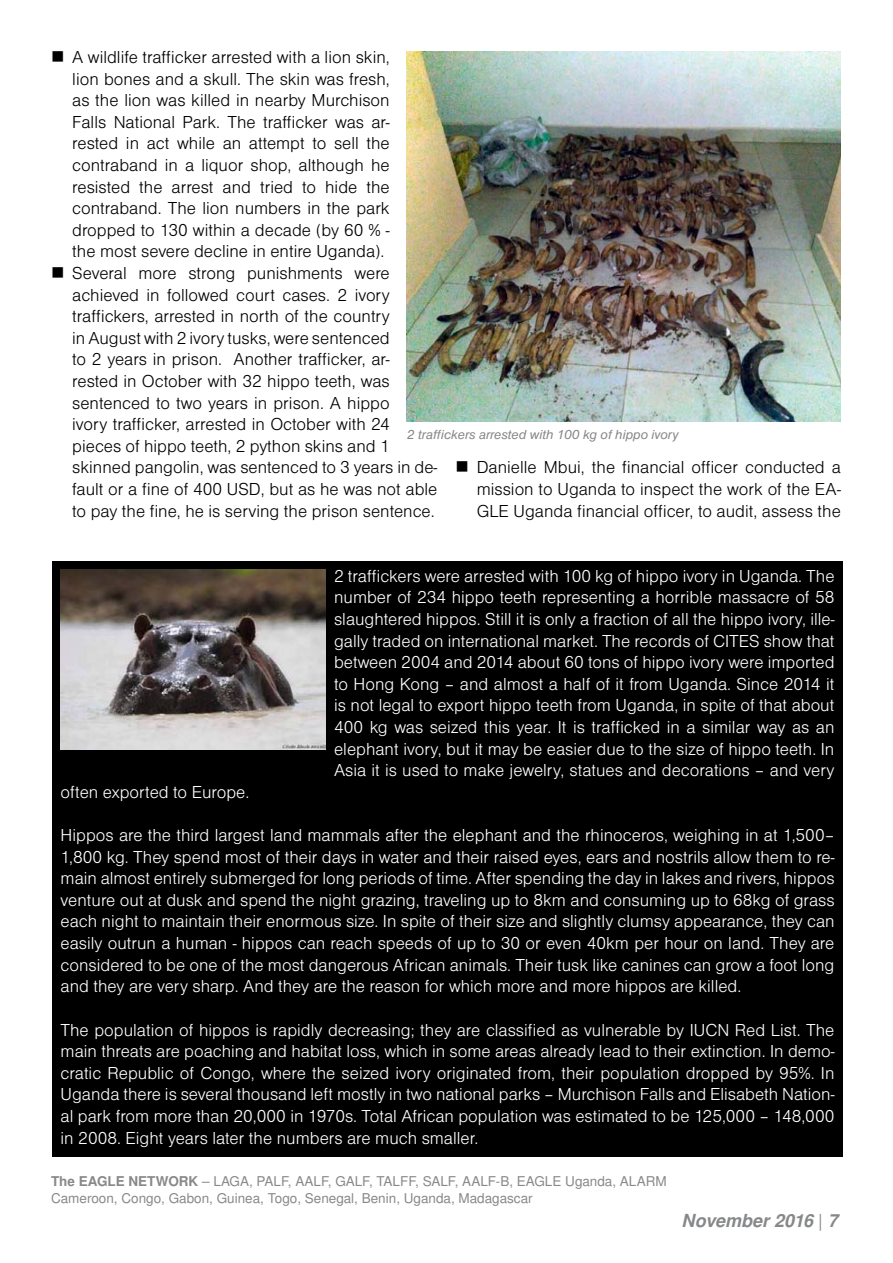
<style>
.page{position:relative;width:893px;height:1263px;background:#fff}
.page>*{position:absolute;margin:0;border:0;box-sizing:border-box;transform-origin:0 0}
.t1{font:18px/21.6px "Nimbus Sans DOT Ligh";color:#fff;text-align:justify}
.t2{font:18px/21.6px "Nimbus Sans DOT Ligh";color:#000}
.t3{font:italic 700 18px "Nimbus Sans LOT";color:#87888a}
.t4{font:13.5px/16.2px "Nimbus Sans LOT";color:#87888a}
.t5{font:italic 13.5px "Nimbus Sans DOT";color:#87888a}
.s1{font-weight:700}
.s2{font-weight:400;font-style:normal}
</style>
<div class="page">
<div style="left:52px;top:561px;width:791px;height:596px;background:#000"></div>
<img style="left:61px;top:570px;width:265px;height:180px">
<img style="left:407px;top:51px;width:434px;height:371px">
<p class="t2" style="left:72px;top:47px;width:367px">A wildlife trafficker arrested with a lion skin,<br>lion bones and a skull. The skin was fresh,<br>as the lion was killed in nearby Murchison<br>Falls National Park. The trafficker was ar&shy;rested in act while an attempt to sell the contraband in a liquor shop, although he resisted the arrest and tried to hide the contraband. The lion numbers in the park dropped to 130 within a decade (by 60 % -<br>the most severe decline in entire Uganda).<br>Several more strong punishments were achieved in followed court cases. 2 ivory traffickers, arrested in north of the country<br>in August with 2 ivory tusks, were sentenced<br>to 2 years in prison. Another trafficker, ar&shy;rested in October with 32 hippo teeth, was sentenced to two years in prison. A hippo<br>ivory trafficker, arrested in October with 24 pieces of hippo teeth, 2 python skins and 1 skinned pangolin, was sentenced to 3 years in de&shy;fault or a fine of 400 USD, but as he was not able to pay the fine, he is serving the prison sentence.</p>
<p class="t5" style="left:407px;top:427px;width:273px">2 traffickers arrested with 100 kg of hippo ivory</p>
<p class="t2" style="left:477px;top:457px;width:366px;text-align:justify">Danielle Mbui, the financial officer conducted a mission to Uganda to inspect the work of the EA-GLE Uganda financial officer, to audit, assess the</p>
<p class="t1" style="left:334px;top:565px;width:502px">2 traffickers were arrested with 100 kg of hippo ivory in Uganda. The number of 234 hippo teeth representing a horrible massacre of 58 slaughtered hippos. Still it is only a fraction of all the hippo ivory, ille&shy;gally traded on international market. The records of CITES show that between 2004 and 2014 about 60 tons of hippo ivory were imported to Hong Kong – and almost a half of it from Uganda. Since 2014 it is not legal to export hippo teeth from Uganda, in spite of that about 400 kg was seized this year. It is trafficked in a similar way as an elephant ivory, but it may be easier due to the size of hippo teeth. In Asia it is used to make jewelry, statues and decorations – and very</p>
<p class="t1" style="left:61px;top:781px;width:190px">often exported to Europe.</p>
<p class="t1" style="left:61px;top:824px;width:775px">Hippos are the third largest land mammals after the elephant and the rhinoceros, weighing in at 1,500– 1,800 kg. They spend most of their days in water and their raised eyes, ears and nostrils allow them to re&shy;main almost entirely submerged for long periods of time. After spending the day in lakes and rivers, hippos venture out at dusk and spend the night grazing, traveling up to 8km and consuming up to 68kg of grass each night to maintain their enormous size. In spite of their size and slightly clumsy appearance, they can easily outrun a human - hippos can reach speeds of up to 30 or even 40km per hour on land. They are considered to be one of the most dangerous African animals. Their tusk like canines can grow a foot long and they are very sharp. And they are the reason for which more and more hippos are killed.</p>
<p class="t1" style="left:61px;top:1019px;width:775px">The population of hippos is rapidly decreasing; they are classified as vulnerable by IUCN Red List. The main threats are poaching and habitat loss, which in some areas already lead to their extinction. In demo&shy;cratic Republic of Congo, where the seized ivory originated from, their population dropped by 95%. In Uganda there is several thousand left mostly in two national parks – Murchison Falls and Elisabeth Nation&shy;al park from more than 20,000 in 1970s. Total African population was estimated to be 125,000 – 148,000 in 2008. Eight years later the numbers are much smaller.</p>
<p class="t4" style="left:51px;top:1174px;width:617px"><span class="s1">The EAGLE NETWORK</span> – LAGA, PALF, AALF, GALF, TALFF, SALF, AALF-B, EAGLE Uganda, ALARM<br>Cameroon, Congo, Gabon, Guinea, Togo, Senegal, Benin, Uganda, Madagascar</p>
<p class="t3" style="left:681px;top:1210px;width:158px">November 2016 <span class="s2">|</span> 7</p>
</div>
